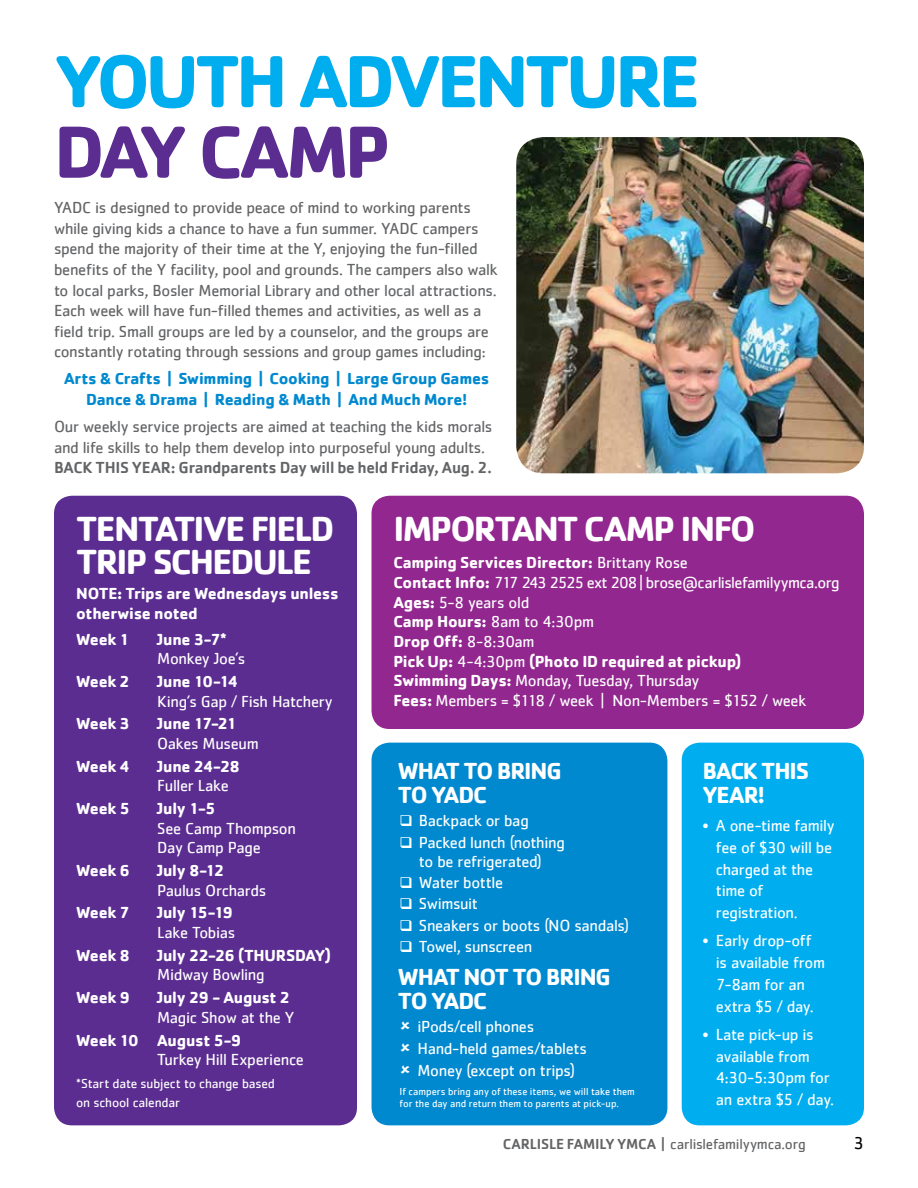
<style>
.page{position:relative;width:918px;height:1188px;background:#fff}
.page>*{position:absolute;margin:0;border:0;box-sizing:border-box;transform-origin:0 0}
.t1{font:700 76.5px "Cachet";letter-spacing:-.06em;color:#00aeef}
.t2{font:700 76.5px "Cachet";letter-spacing:-.055em;color:#5c2d91}
.t3{font:700 36px/33px "Cachet";letter-spacing:-.05em;color:#fff}
.t4{font:700 24px/24px "Cachet";letter-spacing:-.05em;color:#fff}
.t5{font:18px "Cachet";color:#000}
.t6{font:16.5px/21.8px "Cachet";letter-spacing:-.02em;color:#fff}
.t7{font:16.5px/20.5px "Cachet";letter-spacing:-.02em;color:#636466}
.t8{font:700 16.5px/19.5px "Cachet";letter-spacing:-.015em;color:#fff}
.t9{font:700 16.5px/20.5px "Cachet";letter-spacing:-.015em;color:#0089cf;text-align:center}
.t10{font:500 16.5px "Cachet";letter-spacing:-.015em;color:#636466}
.t11{font:15px "Cachet";letter-spacing:-.015em;color:#636466}
.t12{font:13.5px/19.5px "Cachet";letter-spacing:-.01em;color:#fff}
.t13{font:10.5px/12.5px "Cachet";color:#fff}
.s1{font-weight:700}
.s2{font-weight:500}
</style>
<div class="page">
<div style="left:54px;top:496px;width:303px;height:629px;background:#5c2d91;border-radius:18px"></div>
<div style="left:372px;top:743px;width:295px;height:382px;background:#0089cf;border-radius:18px"></div>
<img style="left:516px;top:137px;width:348px;height:336px">
<div style="left:682px;top:743px;width:182px;height:382px;background:#00aeef;border-radius:18px"></div>
<div style="left:372px;top:496px;width:492px;height:233px;background:#92278f;border-radius:18px"></div>
<h1 class="t1" style="left:54px;top:32px;width:648px">YOUTH ADVENTURE</h1>
<h1 class="t2" style="left:54px;top:102px;width:338px">DAY CAMP</h1>
<p class="t7" style="left:54px;top:197px;width:445px">YADC is designed to provide peace of mind to working parents while giving kids a chance to have a fun summer. YADC campers spend the majority of their time at the Y, enjoying the fun-filled benefits of the Y facility, pool and grounds. The campers also walk to local parks, Bosler Memorial Library and other local attractions.<br>Each week will have fun-filled themes and activities, as well as a field trip. Small groups are led by a counselor, and the groups are constantly rotating through sessions and group games including:</p>
<p class="t9" style="left:64px;top:368px;width:427px">Arts &amp; Crafts | Swimming | Cooking | Large Group Games<br>Dance &amp; Drama | Reading &amp; Math | And Much More!</p>
<p class="t7" style="left:54px;top:416px;width:440px">Our weekly service projects are aimed at teaching the kids morals and life skills to help them develop into purposeful young adults.</p>
<p class="t10" style="left:54px;top:458px;width:440px">BACK THIS YEAR: Grandparents Day will be held Friday, Aug. 2.</p>
<h2 class="t3" style="left:76px;top:511px;width:260px">TENTATIVE FIELD<br>TRIP SCHEDULE</h2>
<p class="t8" style="left:76px;top:584px;width:264px">NOTE: Trips are Wednesdays unless otherwise noted</p>
<p class="t8" style="left:76px;top:629px;width:55px">Week 1</p>
<p class="t8" style="left:157px;top:629px;width:71px">June 3-7*</p>
<p class="t6" style="left:157px;top:648px;width:90px">Monkey Joe’s</p>
<p class="t8" style="left:76px;top:671px;width:55px">Week 2</p>
<p class="t8" style="left:157px;top:671px;width:83px">June 10-14</p>
<p class="t6" style="left:157px;top:690px;width:177px">King’s Gap / Fish Hatchery</p>
<p class="t8" style="left:76px;top:714px;width:55px">Week 3</p>
<p class="t8" style="left:157px;top:714px;width:81px">June 17-21</p>
<p class="t6" style="left:157px;top:732px;width:103px">Oakes Museum</p>
<p class="t8" style="left:76px;top:756px;width:55px">Week 4</p>
<p class="t8" style="left:157px;top:756px;width:84px">June 24-28</p>
<p class="t6" style="left:157px;top:775px;width:73px">Fuller Lake</p>
<p class="t8" style="left:76px;top:798px;width:55px">Week 5</p>
<p class="t8" style="left:157px;top:798px;width:60px">July 1-5</p>
<p class="t6" style="left:157px;top:818px;width:140px;line-height:19.5px">See Camp Thompson<br>Day Camp Page</p>
<p class="t8" style="left:76px;top:860px;width:55px">Week 6</p>
<p class="t8" style="left:157px;top:860px;width:69px">July 8-12</p>
<p class="t6" style="left:157px;top:879px;width:111px">Paulus Orchards</p>
<p class="t8" style="left:76px;top:903px;width:55px">Week 7</p>
<p class="t8" style="left:157px;top:903px;width:77px">July 15-19</p>
<p class="t6" style="left:157px;top:921px;width:80px">Lake Tobias</p>
<p class="t8" style="left:76px;top:945px;width:55px">Week 8</p>
<p class="t8" style="left:157px;top:945px;width:175px">July 22-26 (THURSDAY)</p>
<p class="t6" style="left:157px;top:964px;width:109px">Midway Bowling</p>
<p class="t8" style="left:76px;top:987px;width:55px">Week 9</p>
<p class="t8" style="left:157px;top:987px;width:135px">July 29 - August 2</p>
<p class="t6" style="left:157px;top:1006px;width:139px">Magic Show at the Y</p>
<p class="t8" style="left:76px;top:1030px;width:167px">Week 10 August 5-9</p>
<p class="t6" style="left:157px;top:1048px;width:148px">Turkey Hill Experience</p>
<p class="t12" style="left:76px;top:1073px;width:200px">*Start date subject to change based on school calendar</p>
<h2 class="t3" style="left:393px;top:511px;width:364px">IMPORTANT CAMP INFO</h2>
<p class="t6" style="left:393px;top:552px;width:448px;line-height:19.6px"><span class="s1">Camping Services Director:</span> Brittany Rose<br><span class="s1">Contact Info:</span> 717 243 2525 ext 208 | brose@carlislefamilyymca.org <span class="s1">Ages:</span> 5-8 years old<br><span class="s1">Camp Hours:</span> 8am to 4:30pm<br><span class="s1">Drop Off:</span> 8-8:30am<br><span class="s1">Pick Up:</span> 4-4:30pm <span class="s1">(Photo ID required at pickup)<br>Swimming Days:</span> Monday, Tuesday, Thursday<br><span class="s1">Fees:</span> Members = $118 / week | Non-Members = $152 / week</p>
<h3 class="t4" style="left:398px;top:758px;width:165px">WHAT TO BRING<br>TO YADC</h3>
<p class="t6" style="left:399px;top:810px;width:131px">❑ Backpack or bag</p>
<p class="t6" style="left:399px;top:832px;width:167px;line-height:19.4px;text-align:center">❑ Packed lunch (nothing to be refrigerated)</p>
<p class="t6" style="left:399px;top:872px;width:105px">❑ Water bottle</p>
<p class="t6" style="left:399px;top:893px;width:80px">❑ Swimsuit</p>
<p class="t6" style="left:399px;top:914px;width:231px">❑ Sneakers or boots (NO sandals)</p>
<p class="t6" style="left:399px;top:935px;width:134px">❑ Towel, sunscreen</p>
<h3 class="t4" style="left:398px;top:964px;width:214px">WHAT NOT TO BRING<br>TO YADC</h3>
<p class="t6" style="left:417px;top:1015px;width:171px">iPods/cell phones<br>Hand-held games/tablets<br>Money (except on trips)</p>
<p class="t13" style="left:399px;top:1085px;width:237px">If campers bring any of these items, we will take them for the day and return them to parents at pick-up.</p>
<p class="t11" style="left:503px;top:1135px;width:304px"><span class="s2">CARLISLE FAMILY YMCA |</span> carlislefamilyymca.org</p>
<p class="t5" style="left:853px;top:1133px;width:12px">3</p>
<h3 class="t4" style="left:702px;top:758px;width:108px">BACK THIS<br>YEAR!</h3>
<p class="t6" style="left:716px;top:815px;width:120px;text-indent:-13px">• A one-time family fee of $30 will be charged at the time of registration.</p>
<p class="t6" style="left:716px;top:930px;width:111px;text-indent:-13px">• Early drop-off is available from<br>7-8am for an extra $5 / day.</p>
<p class="t6" style="left:716px;top:1023px;width:120px;text-indent:-13px">• Late pick-up is available from<br>4:30-5:30pm for an extra $5 / day.</p>
</div>
